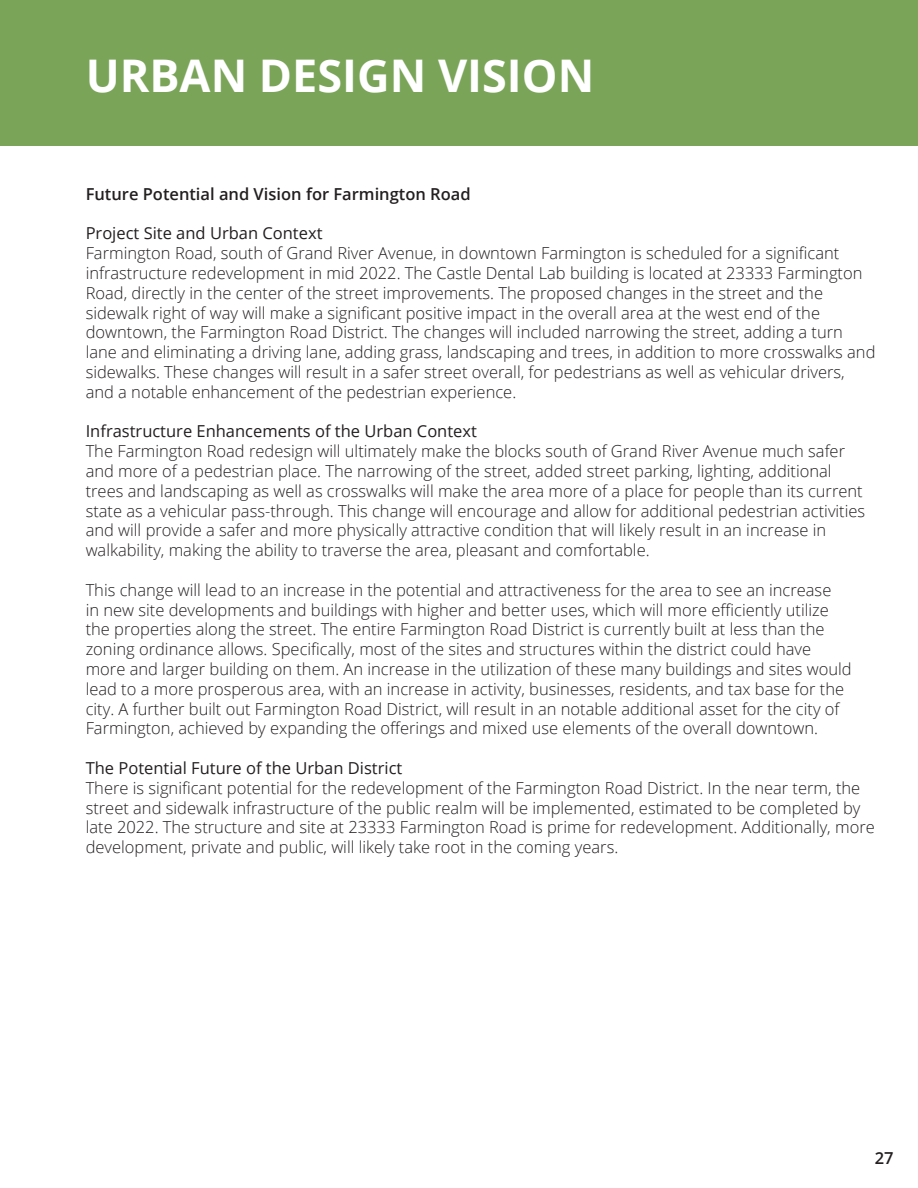
<style>
.page{position:relative;width:918px;height:1188px;background:#fff}
.page>*{position:absolute;margin:0;border:0;box-sizing:border-box;transform-origin:0 0}
.t1{font:700 45px "Open Sans";color:#fff}
.t2{font:300 16.5px/19.8px "Open Sans";color:#231f20}
.t3{font:16.5px "Open Sans";color:#231f20}
.t4{font:600 16.5px "Open Sans";color:#231f20}
</style>
<div class="page">
<div style="left:0;top:0;width:918px;height:146px;background:#7aa457"></div>
<p class="t1" style="left:86px;top:44px;width:510px">URBAN DESIGN VISION</p>
<p class="t4" style="left:86px;top:182px;width:387px">Future Potential and Vision for Farmington Road</p>
<p class="t3" style="left:86px;top:222px;width:238px">Project Site and Urban Context</p>
<p class="t2" style="left:86px;top:243px;width:791px">Farmington Road, south of Grand River Avenue, in downtown Farmington is scheduled for a significant infrastructure redevelopment in mid 2022. The Castle Dental Lab building is located at 23333 Farmington Road, directly in the center of the street improvements. The proposed changes in the street and the sidewalk right of way will make a significant positive impact in the overall area at the west end of the downtown, the Farmington Road District. The changes will included narrowing the street, adding a turn lane and eliminating a driving lane, adding grass, landscaping and trees, in addition to more crosswalks and sidewalks. These changes will result in a safer street overall, for pedestrians as well as vehicular drivers, and a notable enhancement of the pedestrian experience.</p>
<p class="t3" style="left:86px;top:420px;width:393px">Infrastructure Enhancements of the Urban Context</p>
<p class="t2" style="left:86px;top:441px;width:781px">The Farmington Road redesign will ultimately make the blocks south of Grand River Avenue much safer and more of a pedestrian place. The narrowing of the street, added street parking, lighting, additional trees and landscaping as well as crosswalks will make the area more of a place for people than its current state as a vehicular pass-through. This change will encourage and allow for additional pedestrian activities and will provide a safer and more physically attractive condition that will likely result in an increase in walkability, making the ability to traverse the area, pleasant and comfortable.</p>
<p class="t2" style="left:86px;top:579px;width:768px">This change will lead to an increase in the potential and attractiveness for the area to see an increase<br>in new site developments and buildings with higher and better uses, which will more efficiently utilize the properties along the street. The entire Farmington Road District is currently built at less than the zoning ordinance allows. Specifically, most of the sites and structures within the district could have more and larger building on them. An increase in the utilization of these many buildings and sites would lead to a more prosperous area, with an increase in activity, businesses, residents, and tax base for the city. A further built out Farmington Road District, will result in an notable additional asset for the city of Farmington, achieved by expanding the offerings and mixed use elements of the overall downtown.</p>
<p class="t3" style="left:86px;top:757px;width:318px">The Potential Future of the Urban District</p>
<p class="t2" style="left:86px;top:777px;width:791px">There is significant potential for the redevelopment of the Farmington Road District. In the near term, the street and sidewalk infrastructure of the public realm will be implemented, estimated to be completed by late 2022. The structure and site at 23333 Farmington Road is prime for redevelopment. Additionally, more development, private and public, will likely take root in the coming years.</p>
<p class="t4" style="left:875px;top:1146px;width:20px">27</p>
</div>
